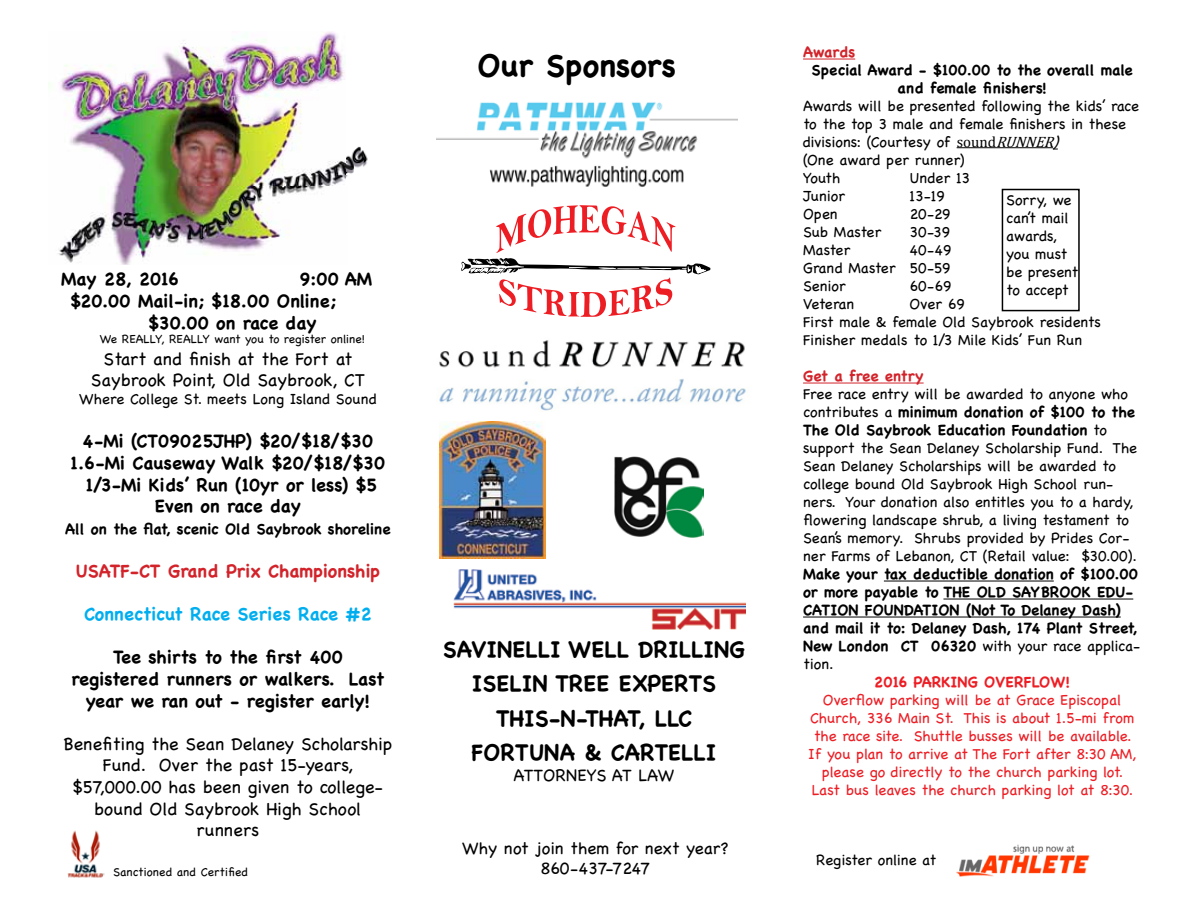
<style>
.page{position:relative;width:1188px;height:918px;background:#fff}
.page>*{position:absolute;margin:0;border:0;box-sizing:border-box;transform-origin:0 0}
.t1{font:700 31.35px "Chalkboard";letter-spacing:.01em;color:#000}
.t2{font:700 22.8px/34.2px "Chalkboard";color:#000;text-align:center}
.t3{font:700 18px/21.6px "Chalkboard";color:#000;text-align:center}
.t4{font:18px/21.6px "Chalkboard";color:#000;text-align:center}
.t5{font:700 18px "Chalkboard";color:#d2232a}
.t6{font:700 18px "Chalkboard";color:#00aeef}
.t7{font:17.1px/20.5px "Chalkboard";color:#000;text-align:center}
.t8{font:15px/18px "Chalkboard";color:#000}
.t9{font:700 15px/18px "Chalkboard";color:#000;text-align:center}
.t10{font:15px/18px "Chalkboard";color:#ed1d24;text-align:center}
.t11{font:700 15px "Chalkboard";color:#ed1d24}
.t12{font:700 15px "Chalkboard";color:#d2232a}
.t13{font:15px "Chalkboard";letter-spacing:-.045em;color:#000}
.t14{font:12px "Chalkboard";color:#000}
.s1{font-family:"Cambria"}
.s2{font-family:"Cambria";font-style:italic}
.s3{font-style:italic}
.s4{font-weight:700}
.s5{font-weight:400}
</style>
<div class="page">
<hr style="left:803px;top:59px;width:52px;height:1px;background:#d2232a">
<hr style="left:957px;top:147px;width:39px;height:1px;background:#000">
<hr style="left:996px;top:147px;width:57px;height:1px;background:#000">
<hr style="left:803px;top:383px;width:121px;height:1px;background:#d2232a">
<hr style="left:884px;top:581px;width:170px;height:1px;background:#000">
<hr style="left:943px;top:599px;width:190px;height:1px;background:#000">
<hr style="left:803px;top:617px;width:318px;height:1px;background:#000">
<div style="left:1002px;top:189px;width:78px;height:122px;border:2px solid #000"></div>
<img style="left:957px;top:845px;width:132px;height:32px">
<img style="left:615px;top:456px;width:88px;height:82px">
<img style="left:453px;top:570px;width:293px;height:60px">
<img style="left:439px;top:340px;width:307px;height:71px">
<img style="left:439px;top:422px;width:107px;height:137px">
<img style="left:48px;top:31px;width:320px;height:233px">
<svg style="left:461px;top:205px;width:249px;height:112px"></svg>
<img style="left:67px;top:830px;width:38px;height:48px">
<img style="left:437px;top:102px;width:301px;height:85px">
<h1 class="t1" style="left:477px;top:47px;width:200px">Our Sponsors</h1>
<p class="t3" style="left:61px;top:268px;width:119px">May 28, 2016</p>
<p class="t3" style="left:299px;top:268px;width:74px">9:00 AM</p>
<p class="t3" style="left:70px;top:290px;width:268px">$20.00 Mail-in; $18.00 Online;</p>
<p class="t3" style="left:148px;top:312px;width:170px">$30.00 on race day</p>
<p class="t14" style="left:100px;top:332px;width:266px">We REALLY, REALLY want you to register online!</p>
<p class="t4" style="left:91px;top:348px;width:276px">Start and finish at the Fort at<br>Saybrook Point, Old Saybrook, CT</p>
<p class="t8" style="left:79px;top:390px;width:299px">Where College St. meets Long Island Sound</p>
<p class="t3" style="left:70px;top:430px;width:316px">4-Mi (CT09025JHP) $20/$18/$30<br>1.6-Mi Causeway Walk $20/$18/$30<br>1/3-Mi Kids’ Run (10yr or less) $5<br>Even on race day</p>
<p class="t9" style="left:65px;top:520px;width:327px">All on the flat, scenic Old Saybrook shoreline</p>
<p class="t5" style="left:76px;top:560px;width:306px">USATF-CT Grand Prix Championship</p>
<p class="t6" style="left:84px;top:603px;width:289px">Connecticut Race Series Race #2</p>
<p class="t3" style="left:71px;top:646px;width:314px">Tee shirts to the first 400 registered runners or walkers. Last year we ran out - register early!</p>
<p class="t4" style="left:64px;top:733px;width:330px">Benefiting the Sean Delaney Scholarship<br>Fund. Over the past 15-years, $57,000.00 has been given to college&shy;bound Old Saybrook High School runners</p>
<p class="t14" style="left:113px;top:865px;width:137px">Sanctioned and Certified</p>
<h2 class="t2" style="left:443px;top:632px;width:304px">SAVINELLI WELL DRILLING<br>ISELIN TREE EXPERTS<br>THIS-N-THAT, LLC<br>FORTUNA &amp; CARTELLI</h2>
<p class="t7" style="left:514px;top:765px;width:163px">ATTORNEYS AT LAW</p>
<p class="t7" style="left:462px;top:838px;width:268px">Why not join them for next year?<br>860-437-7247</p>
<p class="t12" style="left:803px;top:43px;width:54px">Awards</p>
<p class="t9" style="left:812px;top:61px;width:323px">Special Award - $100.00 to the overall male and female finishers!</p>
<p class="t8" style="left:803px;top:97px;width:338px">Awards will be presented following the kids’ race to the top 3 male and female finishers in these divisions: (Courtesy of <span class="s1">sound</span><span class="s2">RUNNER</span><span class="s3">)<br></span>(One award per runner)<br>Youth</p>
<p class="t8" style="left:910px;top:169px;width:62px">Under 13</p>
<p class="t8" style="left:803px;top:187px;width:43px">Junior</p>
<p class="t8" style="left:910px;top:187px;width:37px">13-19</p>
<p class="t8" style="left:803px;top:205px;width:36px">Open</p>
<p class="t8" style="left:910px;top:205px;width:43px">20-29</p>
<p class="t8" style="left:803px;top:223px;width:80px">Sub Master</p>
<p class="t8" style="left:910px;top:223px;width:42px">30-39</p>
<p class="t8" style="left:803px;top:241px;width:49px">Master</p>
<p class="t8" style="left:1006px;top:191px;width:74px">Sorry, we can’t mail awards, you must be present to accept</p>
<p class="t8" style="left:803px;top:241px;width:150px;text-align:justify;text-indent:106px">40-49<br>Grand Master 50-59<br>Senior</p>
<p class="t8" style="left:910px;top:277px;width:43px">60-69</p>
<p class="t13" style="left:803px;top:295px;width:53px">Veteran</p>
<p class="t8" style="left:803px;top:295px;width:299px;text-indent:106px">Over 69<br>First male &amp; female Old Saybrook residents<br>Finisher medals to 1/3 Mile Kids’ Fun Run</p>
<p class="t12" style="left:803px;top:367px;width:122px">Get a free entry</p>
<p class="t8" style="left:803px;top:385px;width:336px">Free race entry will be awarded to anyone who contributes a <span class="s4">minimum donation of $100 to the The Old Saybrook Education Foundation</span> to support the Sean Delaney Scholarship Fund. The Sean Delaney Scholarships will be awarded to college bound Old Saybrook High School run&shy;ners. Your donation also entitles you to a hardy, flowering landscape shrub, a living testament to Sean’s memory. Shrubs provided by Prides Cor&shy;ner Farms of Lebanon, CT (Retail value: $30.00).</p>
<p class="t9" style="left:803px;top:565px;width:339px;text-align:left">Make your tax deductible donation of $100.00 or more payable to THE OLD SAYBROOK EDU-CATION FOUNDATION (Not To Delaney Dash) and mail it to: Delaney Dash, 174 Plant Street, New London CT 06320 <span class="s5">with your race applica&shy;tion.</span></p>
<p class="t11" style="left:874px;top:673px;width:197px">2016 PARKING OVERFLOW!</p>
<p class="t10" style="left:808px;top:691px;width:330px">Overflow parking will be at Grace Episcopal Church, 336 Main St. This is about 1.5-mi from the race site. Shuttle busses will be available.<br>If you plan to arrive at The Fort after 8:30 AM, please go directly to the church parking lot.<br>Last bus leaves the church parking lot at 8:30.</p>
<p class="t8" style="left:816px;top:851px;width:122px">Register online at</p>
</div>
